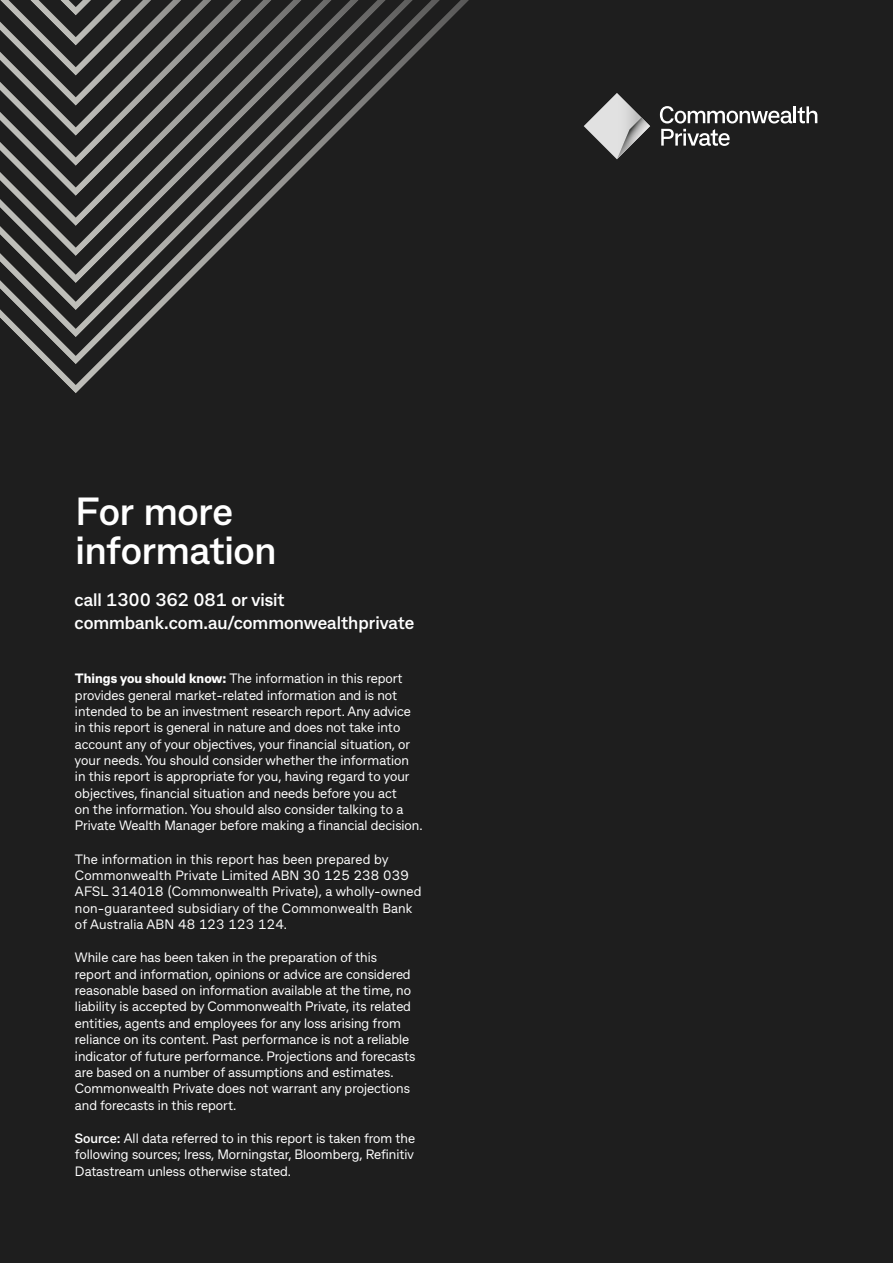
<style>
.page{position:relative;width:893px;height:1263px;background:#1e1e1e}
.page>*{position:absolute;margin:0;border:0;box-sizing:border-box;transform-origin:0 0}
.Document_Heading_H2{font:700 39px "CBA Beacon Sans";letter-spacing:-.01em;color:#fff}
.Body{font:700 18px/22.5px "CBA Beacon Sans";color:#fff}
.Disclaimers{font:13.5px/16.4px "CBA Beacon Sans";color:#fff}
.s1{font-weight:800}
.s2{font-weight:700}
</style>
<div class="page">
<svg style="left:19px;top:0;width:421px;height:364px"></svg>
<svg style="left:0;top:0;width:413px;height:337px"></svg>
<svg style="left:0;top:0;width:386px;height:310px"></svg>
<svg style="left:0;top:0;width:359px;height:283px"></svg>
<svg style="left:0;top:0;width:332px;height:256px"></svg>
<svg style="left:0;top:0;width:302px;height:226px"></svg>
<svg style="left:0;top:0;width:272px;height:196px"></svg>
<svg style="left:0;top:0;width:242px;height:166px"></svg>
<svg style="left:660px;top:106px;width:157px;height:40px"></svg>
<svg style="left:584px;top:93px;width:66px;height:66px"></svg>
<h2 class="Document_Heading_H2" style="left:76px;top:486px;width:159px">For more</h2>
<h2 class="Document_Heading_H2" style="left:76px;top:525px;width:202px">information</h2>
<p class="Body" style="left:75px;top:588px;width:341px">call 1300 362 081 or visit commbank.com.au/commonwealthprivate</p>
<p class="Disclaimers" style="left:75px;top:670px;width:349px"><span class="s1">Things you should know:</span> The information in this report provides general market-related information and is not intended to be an investment research report. Any advice in this report is general in nature and does not take into account any of your objectives, your financial situation, or your needs. You should consider whether the information in this report is appropriate for you, having regard to your objectives, financial situation and needs before you act<br>on the information. You should also consider talking to a Private Wealth Manager before making a financial decision.</p>
<p class="Disclaimers" style="left:75px;top:850px;width:348px">The information in this report has been prepared by Commonwealth Private Limited ABN 30 125 238 039<br>AFSL 314018 (Commonwealth Private), a wholly-owned non-guaranteed subsidiary of the Commonwealth Bank of Australia ABN 48 123 123 124.</p>
<p class="Disclaimers" style="left:75px;top:949px;width:342px">While care has been taken in the preparation of this report and information, opinions or advice are considered reasonable based on information available at the time, no liability is accepted by Commonwealth Private, its related entities, agents and employees for any loss arising from reliance on its content. Past performance is not a reliable indicator of future performance. Projections and forecasts are based on a number of assumptions and estimates.<br>Commonwealth Private does not warrant any projections and forecasts in this report.</p>
<p class="Disclaimers" style="left:75px;top:1129px;width:342px;text-align:justify"><span class="s2">Source:</span> All data referred to in this report is taken from the following sources; Iress, Morningstar, Bloomberg, Refinitiv Datastream unless otherwise stated.</p>
</div>
